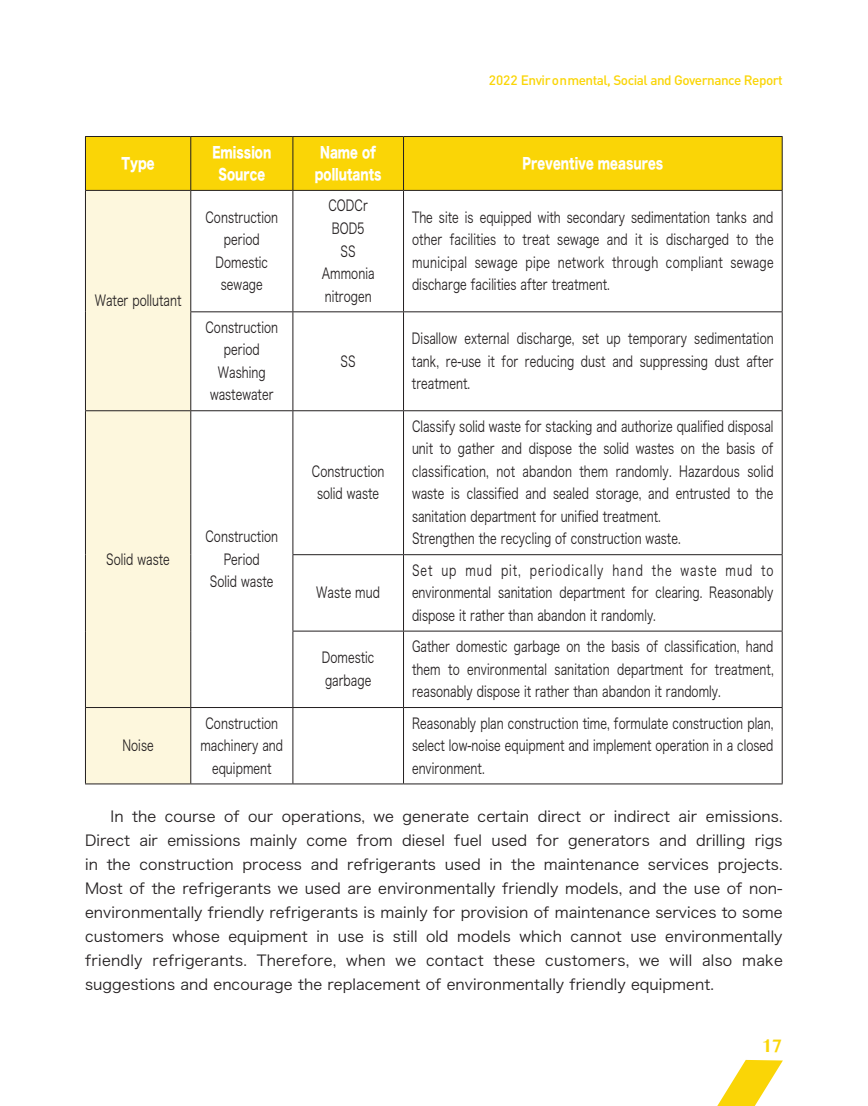
<style>
.page{position:relative;width:868px;height:1106px;background:#fff}
.page>*{position:absolute;margin:0;border:0;box-sizing:border-box;transform-origin:0 0}
.t1{font:700 18px "Malayalam MN";color:#fad506}
.t2{font:15px/22.5px "Hira Kaku Pro W3";letter-spacing:.005em;color:#231f20;text-align:center;scale:.75 1}
.t3{font:15px/24px "Hira Kaku Pro W3";letter-spacing:.005em;color:#231f20;text-align:justify}
.t4{font:15px/22.5px "Hira Kaku Std N W8";letter-spacing:.005em;color:#fff;text-align:center;scale:.75 1}
.t5{font:500 13.5px "DIN";letter-spacing:-.035em;color:#fad506}
</style>
<div class="page">
<svg style="left:717px;top:1059px;width:65px;height:47px"></svg>
<div style="left:86px;top:137px;width:695px;height:53px;background:#fad506"></div>
<div style="left:86px;top:191px;width:104px;height:592px;background:#fdf7dd"></div>
<hr style="left:85px;top:136px;width:106px;height:1px;background:#231f20">
<hr style="left:85px;top:137px;width:1px;height:53px;background:#231f20">
<hr style="left:191px;top:136px;width:102px;height:1px;background:#231f20">
<hr style="left:190px;top:137px;width:1px;height:53px;background:#231f20">
<hr style="left:293px;top:136px;width:110px;height:1px;background:#231f20">
<hr style="left:292px;top:137px;width:1px;height:53px;background:#231f20">
<hr style="left:403px;top:136px;width:379px;height:1px;background:#231f20">
<hr style="left:403px;top:137px;width:1px;height:53px;background:#231f20">
<hr style="left:781px;top:137px;width:1px;height:53px;background:#231f20">
<hr style="left:85px;top:190px;width:106px;height:1px;background:#231f20">
<hr style="left:191px;top:190px;width:102px;height:1px;background:#231f20">
<hr style="left:293px;top:190px;width:110px;height:1px;background:#231f20">
<hr style="left:403px;top:190px;width:379px;height:1px;background:#231f20">
<hr style="left:85px;top:191px;width:1px;height:121px;background:#231f20">
<hr style="left:190px;top:191px;width:1px;height:120px;background:#231f20">
<hr style="left:292px;top:191px;width:1px;height:120px;background:#231f20">
<hr style="left:403px;top:191px;width:1px;height:120px;background:#231f20">
<hr style="left:781px;top:191px;width:1px;height:120px;background:#231f20">
<hr style="left:85px;top:312px;width:1px;height:98px;background:#231f20">
<hr style="left:190px;top:311px;width:103px;height:1px;background:#231f20">
<hr style="left:190px;top:312px;width:1px;height:98px;background:#231f20">
<hr style="left:293px;top:311px;width:110px;height:1px;background:#231f20">
<hr style="left:292px;top:312px;width:1px;height:98px;background:#231f20">
<hr style="left:403px;top:311px;width:379px;height:1px;background:#231f20">
<hr style="left:403px;top:312px;width:1px;height:98px;background:#231f20">
<hr style="left:781px;top:312px;width:1px;height:98px;background:#231f20">
<hr style="left:85px;top:410px;width:106px;height:1px;background:#231f20">
<hr style="left:85px;top:411px;width:1px;height:143px;background:#231f20">
<hr style="left:191px;top:410px;width:102px;height:1px;background:#231f20">
<hr style="left:190px;top:411px;width:1px;height:143px;background:#231f20">
<hr style="left:293px;top:410px;width:110px;height:1px;background:#231f20">
<hr style="left:292px;top:411px;width:1px;height:143px;background:#231f20">
<hr style="left:403px;top:410px;width:379px;height:1px;background:#231f20">
<hr style="left:403px;top:411px;width:1px;height:143px;background:#231f20">
<hr style="left:781px;top:411px;width:1px;height:143px;background:#231f20">
<hr style="left:85px;top:554px;width:1px;height:77px;background:#231f20">
<hr style="left:190px;top:554px;width:1px;height:77px;background:#231f20">
<hr style="left:292px;top:554px;width:111px;height:1px;background:#231f20">
<hr style="left:292px;top:555px;width:1px;height:75px;background:#231f20">
<hr style="left:403px;top:554px;width:379px;height:1px;background:#231f20">
<hr style="left:403px;top:555px;width:1px;height:75px;background:#231f20">
<hr style="left:781px;top:555px;width:1px;height:75px;background:#231f20">
<hr style="left:85px;top:631px;width:1px;height:76px;background:#231f20">
<hr style="left:190px;top:631px;width:1px;height:76px;background:#231f20">
<hr style="left:292px;top:630px;width:111px;height:1px;background:#231f20">
<hr style="left:292px;top:631px;width:1px;height:76px;background:#231f20">
<hr style="left:403px;top:630px;width:379px;height:1px;background:#231f20">
<hr style="left:403px;top:631px;width:1px;height:76px;background:#231f20">
<hr style="left:781px;top:631px;width:1px;height:76px;background:#231f20">
<hr style="left:85px;top:707px;width:106px;height:1px;background:#231f20">
<hr style="left:85px;top:708px;width:1px;height:75px;background:#231f20">
<hr style="left:191px;top:707px;width:102px;height:1px;background:#231f20">
<hr style="left:190px;top:708px;width:1px;height:75px;background:#231f20">
<hr style="left:293px;top:707px;width:110px;height:1px;background:#231f20">
<hr style="left:292px;top:708px;width:1px;height:75px;background:#231f20">
<hr style="left:403px;top:707px;width:379px;height:1px;background:#231f20">
<hr style="left:403px;top:708px;width:1px;height:75px;background:#231f20">
<hr style="left:781px;top:708px;width:1px;height:75px;background:#231f20">
<hr style="left:85px;top:783px;width:106px;height:1px;background:#231f20">
<hr style="left:191px;top:783px;width:102px;height:1px;background:#231f20">
<hr style="left:293px;top:783px;width:110px;height:1px;background:#231f20">
<hr style="left:403px;top:783px;width:379px;height:1px;background:#231f20">
<p class="t5" style="left:488px;top:71px;width:295px">2022 Environmental, Social and Governance Report</p>
<p class="t4" style="left:121px;top:152px;width:46px">Type</p>
<p class="t4" style="left:212px;top:141px;width:80px">Emission<br>Source</p>
<p class="t4" style="left:315px;top:141px;width:90px">Name of pollutants</p>
<p class="t4" style="left:522px;top:152px;width:189px">Preventive measures</p>
<p class="t2" style="left:95px;top:288px;width:117px">Water pollutant</p>
<p class="t2" style="left:106px;top:546px;width:86px">Solid waste</p>
<p class="t2" style="left:205px;top:205px;width:98px">Construction period<br>Domestic sewage</p>
<p class="t2" style="left:322px;top:193px;width:72px">CODCr<br>BOD5<br>SS<br>Ammonia nitrogen</p>
<p class="t2" style="left:412px;top:205px;width:483px;text-align:justify">The site is equipped with secondary sedimentation tanks and other facilities to treat sewage and it is discharged to the municipal sewage pipe network through compliant sewage discharge facilities after treatment.</p>
<p class="t2" style="left:205px;top:315px;width:98px">Construction period<br>Washing wastewater</p>
<p class="t2" style="left:412px;top:326px;width:484px;text-align:justify">Disallow external discharge, set up temporary sedimentation tank, re-use it for reducing dust and suppressing dust after treatment.</p>
<p class="t2" style="left:340px;top:349px;width:22px">SS</p>
<p class="t2" style="left:205px;top:524px;width:98px">Construction<br>Period<br>Solid waste</p>
<p class="t2" style="left:312px;top:459px;width:98px">Construction solid waste</p>
<p class="t2" style="left:316px;top:580px;width:86px">Waste mud</p>
<p class="t2" style="left:412px;top:414px;width:483px;text-align:left">Classify solid waste for stacking and authorize qualified disposal unit to gather and dispose the solid wastes on the basis of classification, not abandon them randomly. Hazardous solid waste is classified and sealed storage, and entrusted to the sanitation department for unified treatment.<br>Strengthen the recycling of construction waste.</p>
<p class="t2" style="left:412px;top:558px;width:483px;text-align:justify">Set up mud pit, periodically hand the waste mud to environmental sanitation department for clearing. Reasonably dispose it rather than abandon it randomly.</p>
<p class="t2" style="left:322px;top:645px;width:72px;text-align:left">Domestic garbage</p>
<p class="t2" style="left:412px;top:634px;width:484px;text-align:justify">Gather domestic garbage on the basis of classification, hand them to environmental sanitation department for treatment, reasonably dispose it rather than abandon it randomly.</p>
<p class="t2" style="left:200px;top:710px;width:112px">Construction machinery and equipment</p>
<p class="t2" style="left:412px;top:710px;width:483px;text-align:justify">Reasonably plan construction time, formulate construction plan, select low-noise equipment and implement operation in a closed environment.</p>
<p class="t3" style="left:85px;top:803px;width:699px;text-indent:26px">In the course of our operations, we generate certain direct or indirect air emissions.<br>Direct air emissions mainly come from diesel fuel used for generators and drilling rigs in the construction process and refrigerants used in the maintenance services projects.<br>Most of the refrigerants we used are environmentally friendly models, and the use of non&shy;environmentally friendly refrigerants is mainly for provision of maintenance services to some customers whose equipment in use is still old models which cannot use environmentally friendly refrigerants. Therefore, when we contact these customers, we will also make suggestions and encourage the replacement of environmentally friendly equipment.</p>
<p class="t2" style="left:122px;top:733px;width:43px">Noise</p>
<p class="t1" style="left:760px;top:1034px;width:24px">17</p>
</div>
